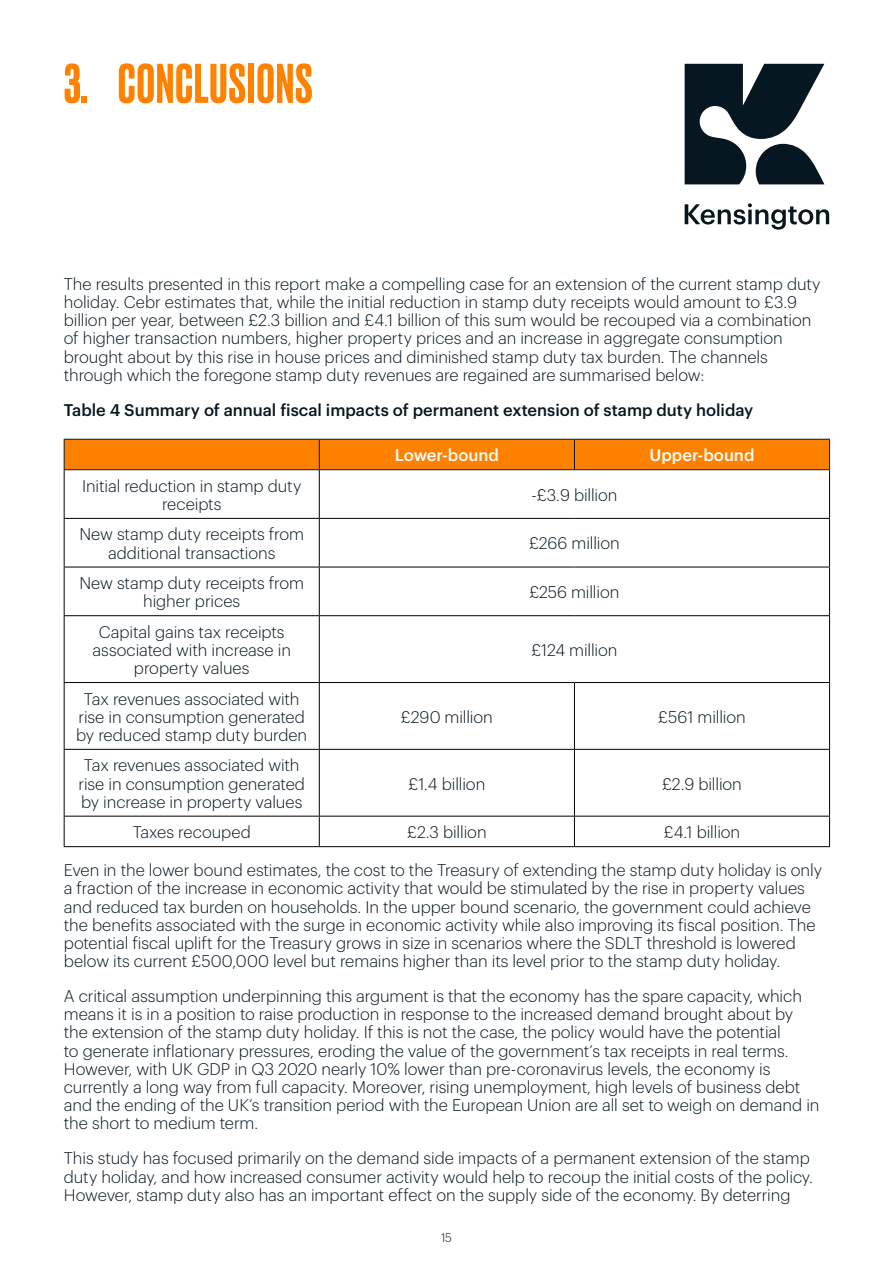
<style>
.page{position:relative;width:893px;height:1263px;background:#fff}
.page>*{position:absolute;margin:0;border:0;box-sizing:border-box;transform-origin:0 0}
.t1{font:500 52.5px "Druk";letter-spacing:.02em;color:#ff8100}
.t2{font:300 16.5px/18.1px "Graphik LC";letter-spacing:-.005em;color:#071721;text-align:center}
.t3{font:500 16.5px "Graphik LC";color:#071721}
.t4{font:500 16.5px "Graphik LC";color:#fff}
.t5{font:300 12px "Graphik LC";color:#071721}
</style>
<div class="page">
<hr style="left:64px;top:470px;width:1px;height:48px;background:#000">
<hr style="left:319px;top:470px;width:1px;height:48px;background:#000">
<hr style="left:829px;top:470px;width:1px;height:48px;background:#000">
<hr style="left:64px;top:518px;width:255px;height:1px;background:#000">
<hr style="left:64px;top:519px;width:1px;height:48px;background:#000">
<hr style="left:319px;top:518px;width:255px;height:1px;background:#000">
<hr style="left:319px;top:519px;width:1px;height:48px;background:#000">
<hr style="left:574px;top:518px;width:256px;height:1px;background:#000">
<hr style="left:829px;top:519px;width:1px;height:48px;background:#000">
<hr style="left:64px;top:567px;width:255px;height:1px;background:#000">
<hr style="left:64px;top:567px;width:1px;height:48px;background:#000">
<hr style="left:319px;top:567px;width:255px;height:1px;background:#000">
<hr style="left:319px;top:567px;width:1px;height:48px;background:#000">
<hr style="left:574px;top:567px;width:256px;height:1px;background:#000">
<hr style="left:829px;top:567px;width:1px;height:48px;background:#000">
<hr style="left:64px;top:615px;width:255px;height:1px;background:#000">
<hr style="left:64px;top:616px;width:1px;height:66px;background:#000">
<hr style="left:319px;top:615px;width:255px;height:1px;background:#000">
<hr style="left:319px;top:616px;width:1px;height:66px;background:#000">
<hr style="left:574px;top:615px;width:256px;height:1px;background:#000">
<hr style="left:829px;top:616px;width:1px;height:66px;background:#000">
<hr style="left:64px;top:682px;width:255px;height:1px;background:#000">
<hr style="left:64px;top:683px;width:1px;height:66px;background:#000">
<hr style="left:319px;top:682px;width:255px;height:1px;background:#000">
<hr style="left:319px;top:683px;width:1px;height:66px;background:#000">
<hr style="left:574px;top:682px;width:256px;height:1px;background:#000">
<hr style="left:574px;top:683px;width:1px;height:66px;background:#000">
<hr style="left:829px;top:683px;width:1px;height:66px;background:#000">
<hr style="left:64px;top:749px;width:255px;height:1px;background:#000">
<hr style="left:64px;top:750px;width:1px;height:66px;background:#000">
<hr style="left:319px;top:749px;width:255px;height:1px;background:#000">
<hr style="left:319px;top:750px;width:1px;height:66px;background:#000">
<hr style="left:574px;top:749px;width:256px;height:1px;background:#000">
<hr style="left:574px;top:750px;width:1px;height:66px;background:#000">
<hr style="left:829px;top:750px;width:1px;height:66px;background:#000">
<hr style="left:64px;top:816px;width:255px;height:1px;background:#000">
<hr style="left:64px;top:816px;width:1px;height:30px;background:#000">
<hr style="left:319px;top:816px;width:255px;height:1px;background:#000">
<hr style="left:319px;top:816px;width:1px;height:30px;background:#000">
<hr style="left:574px;top:816px;width:256px;height:1px;background:#000">
<hr style="left:574px;top:816px;width:1px;height:30px;background:#000">
<hr style="left:829px;top:816px;width:1px;height:30px;background:#000">
<hr style="left:64px;top:846px;width:255px;height:1px;background:#000">
<hr style="left:319px;top:846px;width:255px;height:1px;background:#000">
<hr style="left:574px;top:846px;width:256px;height:1px;background:#000">
<div style="left:64px;top:439px;width:766px;height:30px;background:#ff8100"></div>
<hr style="left:64px;top:469px;width:255px;height:1px;background:#071721">
<hr style="left:319px;top:469px;width:255px;height:1px;background:#071721">
<hr style="left:574px;top:469px;width:256px;height:1px;background:#071721">
<svg style="left:685px;top:64px;width:139px;height:120px"></svg>
<svg style="left:685px;top:203px;width:144px;height:27px"></svg>
<h1 class="t1" style="left:64px;top:48px;width:250px">3. CONCLUSIONS</h1>
<p class="t2" style="left:64px;top:274px;width:758px;text-align:left">The results presented in this report make a compelling case for an extension of the current stamp duty holiday. Cebr estimates that, while the initial reduction in stamp duty receipts would amount to £3.9 billion per year, between £2.3 billion and £4.1 billion of this sum would be recouped via a combination of higher transaction numbers, higher property prices and an increase in aggregate consumption brought about by this rise in house prices and diminished stamp duty tax burden. The channels through which the foregone stamp duty revenues are regained are summarised below:</p>
<p class="t3" style="left:64px;top:397px;width:691px">Table 4 Summary of annual fiscal impacts of permanent extension of stamp duty holiday</p>
<p class="t4" style="left:395px;top:443px;width:105px">Lower-bound</p>
<p class="t4" style="left:650px;top:443px;width:106px">Upper-bound</p>
<p class="t2" style="left:82px;top:475px;width:221px">Initial reduction in stamp duty receipts</p>
<p class="t2" style="left:531px;top:484px;width:88px">-£3.9 billion</p>
<p class="t2" style="left:79px;top:524px;width:226px">New stamp duty receipts from additional transactions</p>
<p class="t2" style="left:529px;top:533px;width:92px">£266 million</p>
<p class="t2" style="left:79px;top:573px;width:226px">New stamp duty receipts from higher prices</p>
<p class="t2" style="left:529px;top:582px;width:91px">£256 million</p>
<p class="t2" style="left:92px;top:621px;width:200px">Capital gains tax receipts associated with increase in property values</p>
<p class="t2" style="left:531px;top:639px;width:88px">£124 million</p>
<p class="t2" style="left:76px;top:688px;width:233px">Tax revenues associated with rise in consumption generated by reduced stamp duty burden</p>
<p class="t2" style="left:78px;top:755px;width:228px">Tax revenues associated with rise in consumption generated by increase in property values</p>
<p class="t2" style="left:401px;top:706px;width:94px">£290 million</p>
<p class="t2" style="left:658px;top:706px;width:89px">£561 million</p>
<p class="t2" style="left:408px;top:773px;width:78px">£1.4 billion</p>
<p class="t2" style="left:662px;top:773px;width:81px">£2.9 billion</p>
<p class="t2" style="left:133px;top:822px;width:120px">Taxes recouped</p>
<p class="t2" style="left:407px;top:822px;width:81px">£2.3 billion</p>
<p class="t2" style="left:664px;top:822px;width:78px">£4.1 billion</p>
<p class="t2" style="left:64px;top:860px;width:760px;text-align:left">Even in the lower bound estimates, the cost to the Treasury of extending the stamp duty holiday is only a fraction of the increase in economic activity that would be stimulated by the rise in property values and reduced tax burden on households. In the upper bound scenario, the government could achieve the benefits associated with the surge in economic activity while also improving its fiscal position. The potential fiscal uplift for the Treasury grows in size in scenarios where the SDLT threshold is lowered below its current £500,000 level but remains higher than its level prior to the stamp duty holiday.</p>
<p class="t2" style="left:64px;top:986px;width:757px;text-align:left">A critical assumption underpinning this argument is that the economy has the spare capacity, which means it is in a position to raise production in response to the increased demand brought about by the extension of the stamp duty holiday. If this is not the case, the policy would have the potential<br>to generate inflationary pressures, eroding the value of the government’s tax receipts in real terms.<br>However, with UK GDP in Q3 2020 nearly 10% lower than pre-coronavirus levels, the economy is currently a long way from full capacity. Moreover, rising unemployment, high levels of business debt and the ending of the UK’s transition period with the European Union are all set to weigh on demand in the short to medium term.</p>
<p class="t2" style="left:64px;top:1148px;width:751px;text-align:left">This study has focused primarily on the demand side impacts of a permanent extension of the stamp duty holiday, and how increased consumer activity would help to recoup the initial costs of the policy.<br>However, stamp duty also has an important effect on the supply side of the economy. By deterring</p>
<p class="t5" style="left:441px;top:1229px;width:12px">15</p>
</div>
